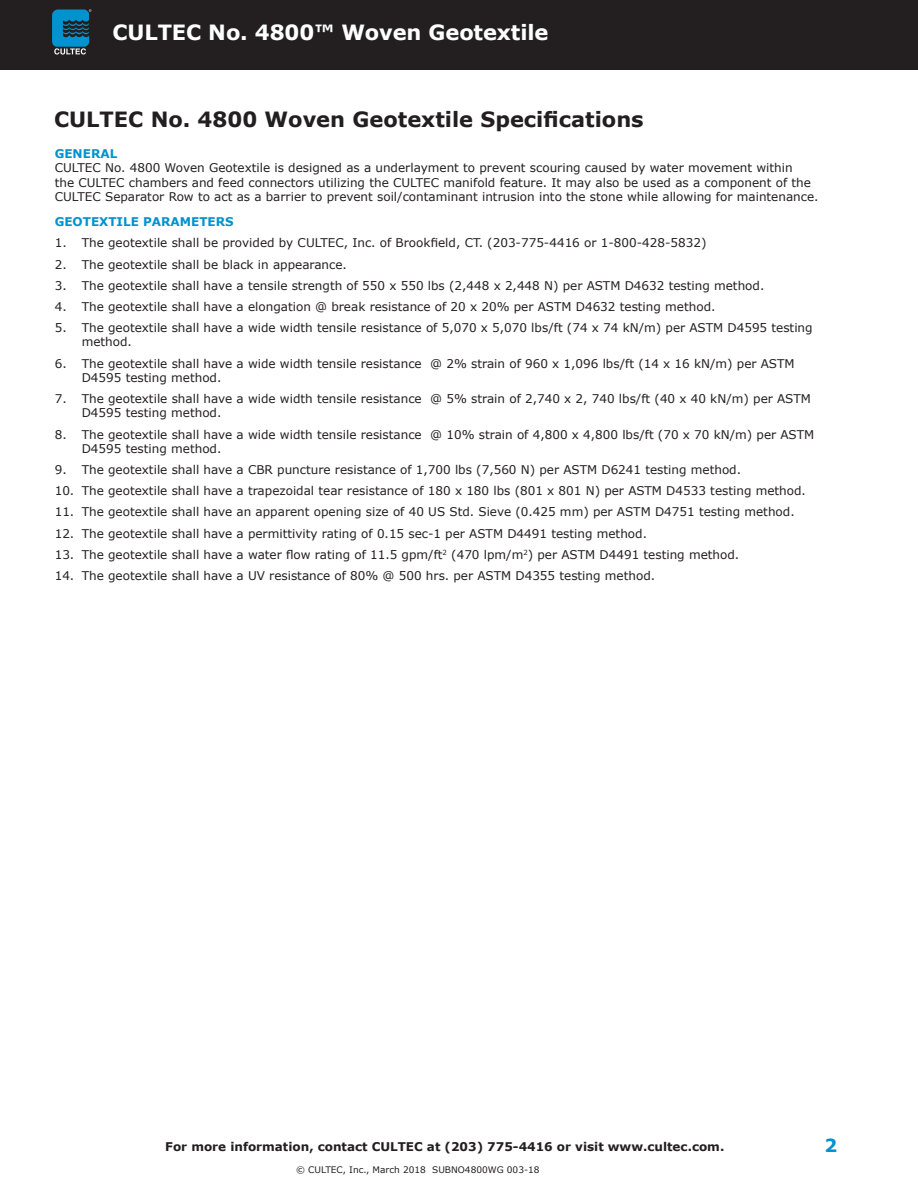
<style>
.page{position:relative;width:918px;height:1188px;background:#fff}
.page>*{position:absolute;margin:0;border:0;box-sizing:border-box;transform-origin:0 0}
.t1{font:700 21px "Verdana";color:#231f20}
.t2{font:700 21px "Verdana";letter-spacing:-.005em;color:#fff}
.t3{font:700 18px "Verdana";color:#0093d0}
.t4{font:12px/14.4px "Verdana";color:#231f20}
.t5{font:700 12px "Verdana";color:#231f20}
.t6{font:700 12px "Verdana";color:#0093d0}
.t7{font:9px "Verdana";color:#231f20}
</style>
<div class="page">
<div style="left:0;top:0;width:918px;height:70px;background:#231f20"></div>
<svg style="left:52px;top:9px;width:40px;height:46px"></svg>
<h1 class="t2" style="left:112px;top:17px;width:438px">CULTEC No. 4800™ Woven Geotextile</h1>
<h1 class="t1" style="left:54px;top:104px;width:591px">CULTEC No. 4800 Woven Geotextile Specifications</h1>
<p class="t6" style="left:55px;top:145px;width:64px">GENERAL</p>
<p class="t4" style="left:55px;top:161px;width:765px">CULTEC No. 4800 Woven Geotextile is designed as a underlayment to prevent scouring caused by water movement within<br>the CULTEC chambers and feed connectors utilizing the CULTEC manifold feature. It may also be used as a component of the<br>CULTEC Separator Row to act as a barrier to prevent soil/contaminant intrusion into the stone while allowing for maintenance.</p>
<p class="t6" style="left:55px;top:213px;width:181px">GEOTEXTILE PARAMETERS</p>
<p class="t4" style="left:55px;top:236px;width:653px">1. The geotextile shall be provided by CULTEC, Inc. of Brookfield, CT. (203-775-4416 or 1-800-428-5832)</p>
<p class="t4" style="left:55px;top:257px;width:294px">2. The geotextile shall be black in appearance.</p>
<p class="t4" style="left:55px;top:278px;width:711px">3. The geotextile shall have a tensile strength of 550 x 550 lbs (2,448 x 2,448 N) per ASTM D4632 testing method.</p>
<p class="t4" style="left:55px;top:299px;width:662px">4. The geotextile shall have a elongation @ break resistance of 20 x 20% per ASTM D4632 testing method.</p>
<p class="t4" style="left:82px;top:320px;width:732px;text-indent:-27px">5. The geotextile shall have a wide width tensile resistance of 5,070 x 5,070 lbs/ft (74 x 74 kN/m) per ASTM D4595 testing method.</p>
<p class="t4" style="left:82px;top:356px;width:714px;text-indent:-27px">6. The geotextile shall have a wide width tensile resistance @ 2% strain of 960 x 1,096 lbs/ft (14 x 16 kN/m) per ASTM<br>D4595 testing method.</p>
<p class="t4" style="left:82px;top:391px;width:731px;text-indent:-27px">7. The geotextile shall have a wide width tensile resistance @ 5% strain of 2,740 x 2, 740 lbs/ft (40 x 40 kN/m) per ASTM<br>D4595 testing method.</p>
<p class="t4" style="left:82px;top:427px;width:734px;text-indent:-27px">8. The geotextile shall have a wide width tensile resistance @ 10% strain of 4,800 x 4,800 lbs/ft (70 x 70 kN/m) per ASTM<br>D4595 testing method.</p>
<p class="t4" style="left:55px;top:462px;width:688px">9. The geotextile shall have a CBR puncture resistance of 1,700 lbs (7,560 N) per ASTM D6241 testing method.</p>
<p class="t4" style="left:55px;top:484px;width:753px">10. The geotextile shall have a trapezoidal tear resistance of 180 x 180 lbs (801 x 801 N) per ASTM D4533 testing method.</p>
<p class="t4" style="left:55px;top:505px;width:742px">11. The geotextile shall have an apparent opening size of 40 US Std. Sieve (0.425 mm) per ASTM D4751 testing method.</p>
<p class="t4" style="left:55px;top:526px;width:594px">12. The geotextile shall have a permittivity rating of 0.15 sec-1 per ASTM D4491 testing method.</p>
<p class="t4" style="left:55px;top:547px;width:686px">13. The geotextile shall have a water flow rating of 11.5 gpm/ft<sup>2</sup> (470 lpm/m<sup>2</sup>) per ASTM D4491 testing method.</p>
<p class="t4" style="left:55px;top:568px;width:602px">14. The geotextile shall have a UV resistance of 80% @ 500 hrs. per ASTM D4355 testing method.</p>
<p class="t5" style="left:165px;top:1138px;width:561px">For more information, contact CULTEC at (203) 775-4416 or visit www.cultec.com.</p>
<p class="t7" style="left:296px;top:1163px;width:245px">© CULTEC, Inc., March 2018 SUBNO4800WG 003-18</p>
<h2 class="t3" style="left:824px;top:1133px;width:14px">2</h2>
</div>
